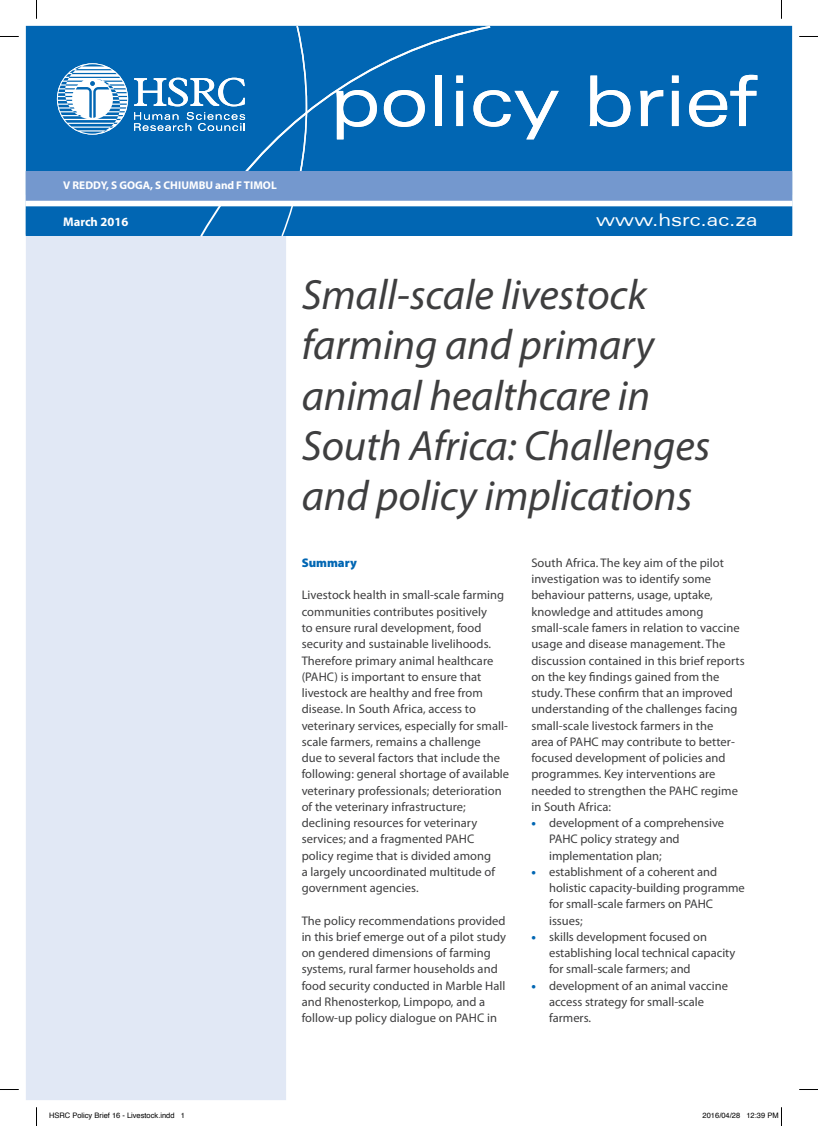
<style>
.page{position:relative;width:818px;height:1126px;background:#fff}
.page>*{position:absolute;margin:0;border:0;box-sizing:border-box;transform-origin:0 0}
.t1{font:expanded 70px "Zurich BT";color:#fff}
.t2{font:italic 42.5px/50px "Myriad Pro";letter-spacing:-.005em;color:#3e3e3f}
.t3{font:expanded 17.5px "Zurich BT";color:#fff}
.t4{font:12.5px/16.2px "Myriad Pro";letter-spacing:.005em;color:#3e3e3f}
.t5{font:700 12.5px "Myriad Pro";color:#fff}
.t6{font:900 12.5px "Myriad Pro";color:#0166b3}
.t7{font:700 11.25px "Myriad Pro";letter-spacing:.005em;color:#fff}
.t8{font:7.5px "Helvetica";color:#000}
.s1{font-weight:900;color:#0166b3}
</style>
<div class="page">
<div style="left:26px;top:232px;width:259px;height:867px;background:#e1e8f5"></div>
<div style="left:26px;top:26px;width:765px;height:208px;background:#0166b3"></div>
<svg style="left:58px;top:64px;width:69px;height:70px"></svg>
<svg style="left:134px;top:112px;width:64px;height:19px"></svg>
<svg style="left:134px;top:78px;width:64px;height:28px"></svg>
<div style="left:26px;top:195px;width:765px;height:13px;background:#fff"></div>
<div style="left:26px;top:206px;width:765px;height:30px;border:1px solid #0166b3"></div>
<svg style="left:198px;top:26px;width:294px;height:213px"></svg>
<svg style="left:280px;top:26px;width:28px;height:212px"></svg>
<div style="left:26px;top:172px;width:765px;height:28px;background:#7498ce"></div>
<div style="left:26px;top:171px;width:765px;height:30px;border:1px solid #7498ce"></div>
<svg style="left:0;top:36px;width:19px;height:1px"></svg>
<svg style="left:799px;top:36px;width:18px;height:1px"></svg>
<svg style="left:0;top:1089px;width:19px;height:1px"></svg>
<svg style="left:799px;top:1089px;width:18px;height:1px"></svg>
<svg style="left:36px;top:0;width:1px;height:19px"></svg>
<svg style="left:36px;top:1107px;width:1px;height:18px"></svg>
<h1 class="t1" style="left:330px;top:60px;width:428px">policy brief</h1>
<p class="t7" style="left:63px;top:177px;width:215px">V REDDY, S GOGA, S CHIUMBU and F TIMOL</p>
<p class="t5" style="left:63px;top:214px;width:67px">March 2016</p>
<h3 class="t3" style="left:596px;top:210px;width:163px">www.hsrc.ac.za</h3>
<h2 class="t2" style="left:301px;top:269px;width:410px">Small-scale livestock farming and primary animal healthcare in<br>South Africa: Challenges and policy implications</h2>
<p class="t6" style="left:301px;top:555px;width:57px">Summary</p>
<p class="t4" style="left:301px;top:587px;width:209px">Livestock health in small-scale farming communities contributes positively<br>to ensure rural development, food security and sustainable livelihoods.<br>Therefore primary animal healthcare (PAHC) is important to ensure that livestock are healthy and free from disease. In South Africa, access to veterinary services, especially for small&shy;scale farmers, remains a challenge<br>due to several factors that include the following: general shortage of available veterinary professionals; deterioration of the veterinary infrastructure; declining resources for veterinary services; and a fragmented PAHC policy regime that is divided among<br>a largely uncoordinated multitude of government agencies.</p>
<p class="t4" style="left:301px;top:912px;width:206px">The policy recommendations provided in this brief emerge out of a pilot study on gendered dimensions of farming systems, rural farmer households and food security conducted in Marble Hall and Rhenosterkop, Limpopo, and a follow-up policy dialogue on PAHC in</p>
<p class="t4" style="left:531px;top:554px;width:215px">South Africa. The key aim of the pilot investigation was to identify some behaviour patterns, usage, uptake, knowledge and attitudes among small-scale famers in relation to vaccine usage and disease management. The discussion contained in this brief reports on the key findings gained from the study. These confirm that an improved understanding of the challenges facing small-scale livestock farmers in the<br>area of PAHC may contribute to better&shy;focused development of policies and programmes. Key interventions are needed to strengthen the PAHC regime in South Africa:</p>
<p class="t4" style="left:548px;top:814px;width:176px;text-indent:-18px"><span class="s1">•</span> development of a comprehensive<br>PAHC policy strategy and implementation plan;</p>
<p class="t4" style="left:548px;top:863px;width:197px;text-indent:-18px"><span class="s1">•</span> establishment of a coherent and holistic capacity-building programme for small-scale farmers on PAHC issues;</p>
<p class="t4" style="left:548px;top:928px;width:188px;text-indent:-18px"><span class="s1">•</span> skills development focused on establishing local technical capacity for small-scale farmers; and</p>
<p class="t4" style="left:548px;top:977px;width:180px;text-indent:-18px"><span class="s1">•</span> development of an animal vaccine access strategy for small-scale farmers.</p>
<p class="t8" style="left:49px;top:1109px;width:137px">HSRC Policy Brief 16 - Livestock.indd 1</p>
<p class="t8" style="left:702px;top:1109px;width:77px">2016/04/28 12:39 PM</p>
</div>
